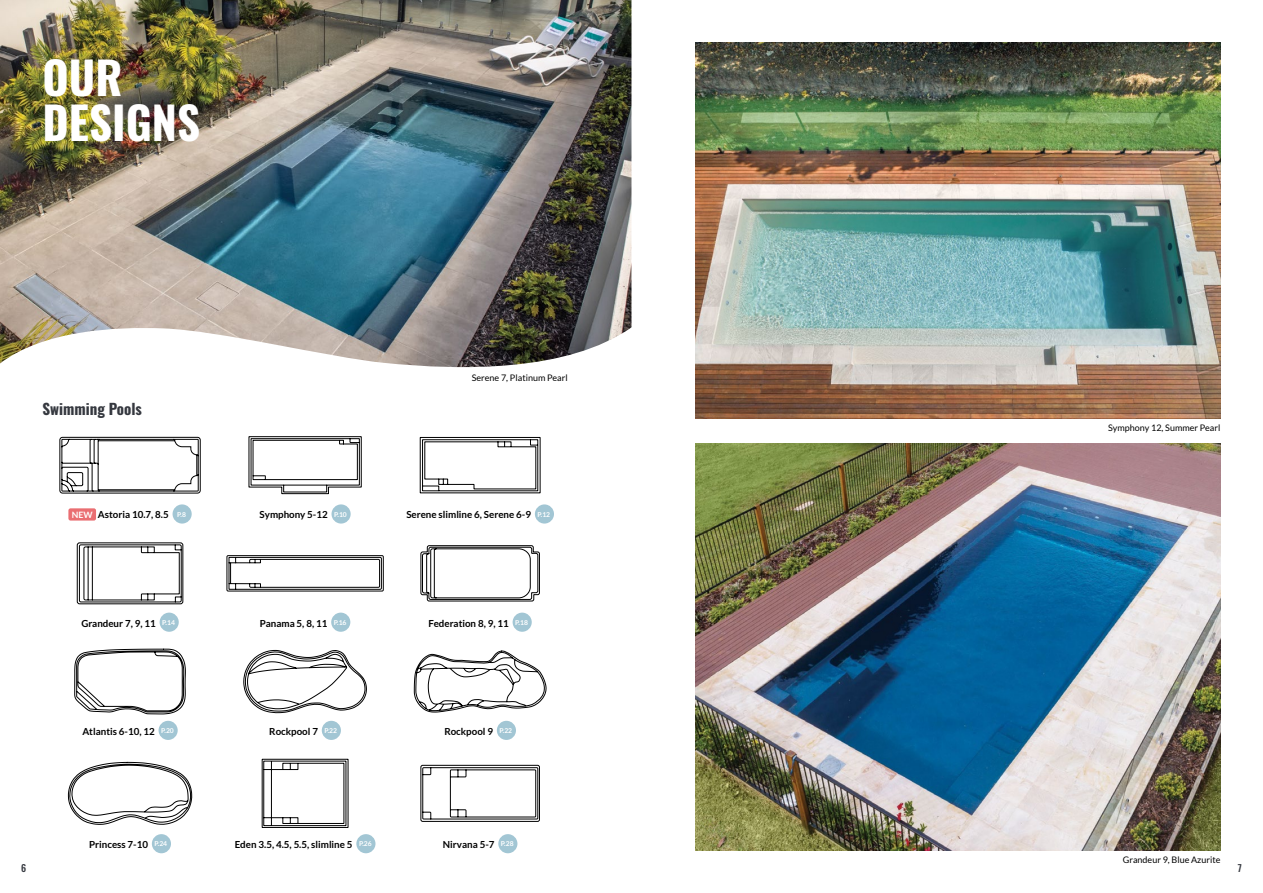
<style>
.page{position:relative;width:1263px;height:893px;background:#fff}
.page>*{position:absolute;margin:0;border:0;box-sizing:border-box;transform-origin:0 0}
.t1{font:700 45px/45px "Oswald";color:#fff}
.t2{font:700 15px "Oswald";color:#35383f}
.t3{font:700 9.75px "Lato";color:#000}
.t4{font:500 9.75px "Oswald";color:#35383f}
.t5{font:9px "Lato";color:#000}
.s1{font-size:8.77px;color:#fff}
</style>
<div class="page">
<img style="left:0;top:0;width:631px;height:368px">
<svg style="left:59px;top:437px;width:142px;height:57px"></svg>
<svg style="left:248px;top:436px;width:114px;height:58px"></svg>
<svg style="left:419px;top:437px;width:122px;height:57px"></svg>
<div style="left:68px;top:508px;width:28px;height:13px;background:#ea6e72;border-radius:2px"></div>
<div style="left:173px;top:504px;width:19px;height:20px;background:#a2c6d4;border-radius:50%"></div>
<div style="left:331px;top:504px;width:20px;height:20px;background:#a2c6d4;border-radius:50%"></div>
<div style="left:535px;top:504px;width:19px;height:20px;background:#a2c6d4;border-radius:50%"></div>
<svg style="left:76px;top:542px;width:108px;height:63px"></svg>
<svg style="left:226px;top:555px;width:158px;height:37px"></svg>
<svg style="left:420px;top:545px;width:120px;height:57px"></svg>
<div style="left:160px;top:613px;width:19px;height:19px;background:#a2c6d4;border-radius:50%"></div>
<div style="left:331px;top:613px;width:19px;height:19px;background:#a2c6d4;border-radius:50%"></div>
<div style="left:513px;top:613px;width:19px;height:19px;background:#a2c6d4;border-radius:50%"></div>
<svg style="left:74px;top:621px;width:112px;height:114px"></svg>
<svg style="left:243px;top:650px;width:124px;height:77px"></svg>
<svg style="left:414px;top:629px;width:133px;height:98px"></svg>
<div style="left:159px;top:721px;width:19px;height:19px;background:#a2c6d4;border-radius:50%"></div>
<div style="left:322px;top:721px;width:19px;height:19px;background:#a2c6d4;border-radius:50%"></div>
<div style="left:497px;top:721px;width:19px;height:19px;background:#a2c6d4;border-radius:50%"></div>
<svg style="left:68px;top:761px;width:124px;height:64px"></svg>
<svg style="left:261px;top:758px;width:88px;height:70px"></svg>
<svg style="left:420px;top:765px;width:120px;height:57px"></svg>
<div style="left:152px;top:834px;width:19px;height:19px;background:#a2c6d4;border-radius:50%"></div>
<div style="left:356px;top:834px;width:19px;height:19px;background:#a2c6d4;border-radius:50%"></div>
<div style="left:498px;top:834px;width:19px;height:19px;background:#a2c6d4;border-radius:50%"></div>
<img style="left:695px;top:43px;width:525px;height:376px">
<img style="left:695px;top:443px;width:525px;height:407px">
<h1 class="t1" style="left:43px;top:58px;width:159px">OUR<br>DESIGNS</h1>
<h2 class="t2" style="left:43px;top:401px;width:101px">Swimming Pools</h2>
<p class="t5" style="left:472px;top:372px;width:97px">Serene 7, Platinum Pearl</p>
<p class="t3" style="left:72px;top:509px;width:116px"><span class="s1">NEW</span> Astoria 10.7, 8.5 <sup>P.8</sup></p>
<p class="t3" style="left:260px;top:509px;width:89px">Symphony 5-12 <sup>P.10</sup></p>
<p class="t3" style="left:406px;top:509px;width:145px">Serene slimline 6, Serene 6-9 <sup>P.12</sup></p>
<p class="t3" style="left:81px;top:617px;width:95px">Grandeur 7, 9, 11 <sup>P.14</sup></p>
<p class="t3" style="left:260px;top:617px;width:88px">Panama 5, 8, 11 <sup>P.16</sup></p>
<p class="t3" style="left:429px;top:617px;width:101px">Federation 8, 9, 11 <sup>P.18</sup></p>
<p class="t3" style="left:82px;top:725px;width:93px">Atlantis 6-10, 12 <sup>P.20</sup></p>
<p class="t3" style="left:269px;top:725px;width:69px">Rockpool 7 <sup>P.22</sup></p>
<p class="t3" style="left:444px;top:725px;width:69px">Rockpool 9 <sup>P.22</sup></p>
<p class="t3" style="left:89px;top:839px;width:80px">Princess 7-10 <sup>P.24</sup></p>
<p class="t3" style="left:235px;top:839px;width:138px">Eden 3.5, 4.5, 5.5, slimline 5 <sup>P.26</sup></p>
<p class="t3" style="left:443px;top:839px;width:72px">Nirvana 5-7 <sup>P.28</sup></p>
<p class="t5" style="left:1108px;top:423px;width:114px">Symphony 12, Summer Pearl</p>
<p class="t5" style="left:1123px;top:854px;width:99px">Grandeur 9, Blue Azurite</p>
<p class="t4" style="left:21px;top:863px;width:7px">6</p>
<p class="t4" style="left:1238px;top:863px;width:6px">7</p>
</div>
